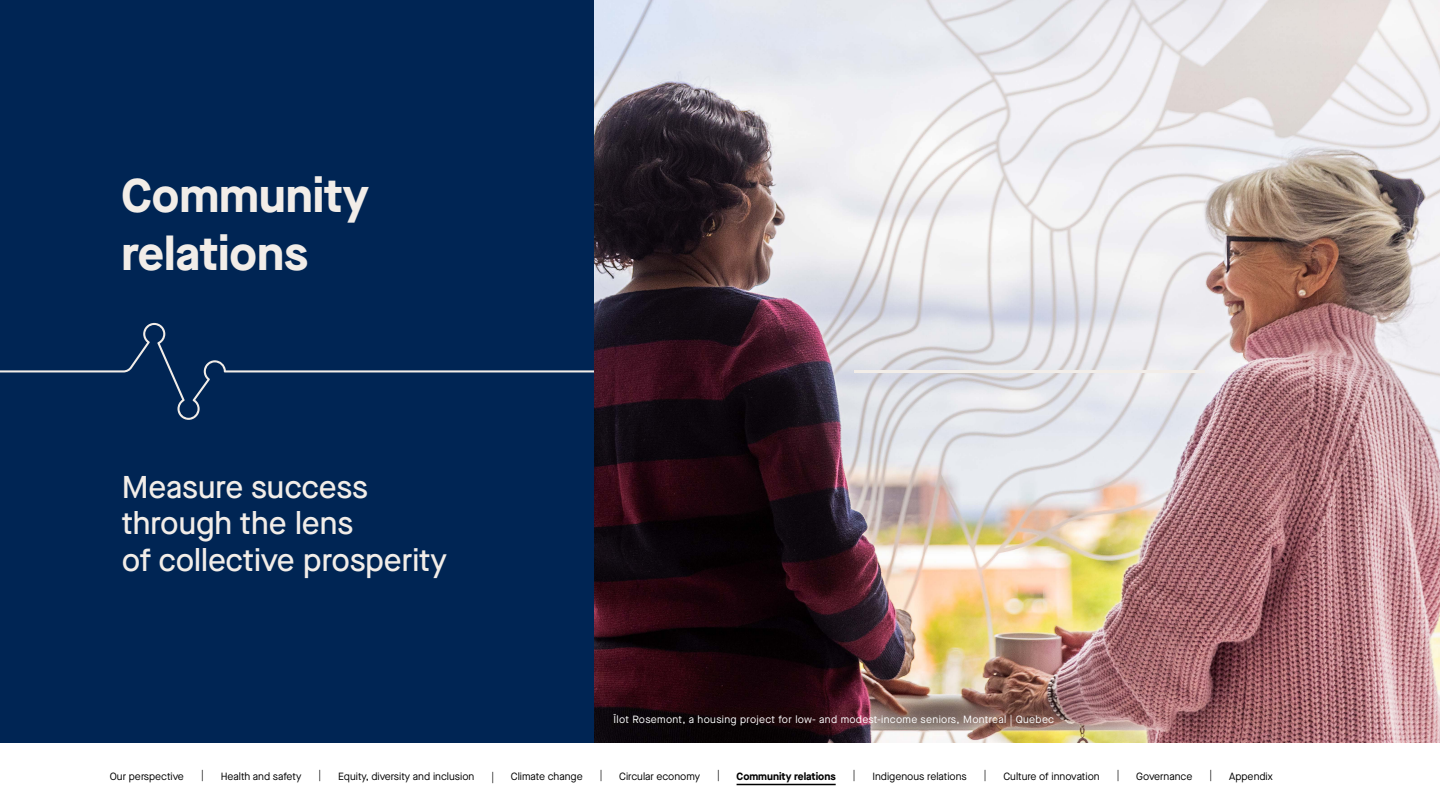
<style>
.page{position:relative;width:1440px;height:810px;background:#fff}
.page>*{position:absolute;margin:0;border:0;box-sizing:border-box;transform-origin:0 0}
.t1{font:700 47.25px/57.8px "Maison Neue";color:#f2ede8}
.t2{font:500 31.5px/36.8px "Maison Neue";color:#f2ede8}
.t3{font:10.5px "Maison Neue";color:#000}
.t4{font:10.5px "Maison Neue";letter-spacing:.03em;color:#fff}
.t5{font:700 10.5px "Maison Neue";color:#000}
</style>
<div class="page">
<div style="left:0;top:0;width:594px;height:742px;background:#002554"></div>
<svg style="left:0;top:323px;width:594px;height:97px"></svg>
<img style="left:594px;top:0;width:846px;height:742px">
<hr style="left:854px;top:370px;width:351px;height:3px;background:#f2ede8">
<hr style="left:737px;top:784px;width:99px;height:1px;background:#000">
<h1 class="t1" style="left:122px;top:165px;width:249px">Community relations</h1>
<h2 class="t2" style="left:122px;top:468px;width:327px">Measure success through the lens<br>of collective prosperity</h2>
<p class="t4" style="left:614px;top:713px;width:442px">Îlot Rosemont, a housing project for low- and modest-income seniors, Montreal | Quebec</p>
<p class="t3" style="left:110px;top:769px;width:76px">Our perspective</p>
<p class="t3" style="left:201px;top:768px;width:4px">|</p>
<p class="t3" style="left:221px;top:769px;width:82px">Health and safety</p>
<p class="t3" style="left:319px;top:768px;width:4px">|</p>
<p class="t3" style="left:338px;top:769px;width:138px">Equity, diversity and inclusion</p>
<p class="t3" style="left:491px;top:769px;width:4px">|</p>
<p class="t3" style="left:511px;top:769px;width:73px">Climate change</p>
<p class="t3" style="left:600px;top:768px;width:4px">|</p>
<p class="t3" style="left:619px;top:769px;width:82px">Circular economy</p>
<p class="t3" style="left:717px;top:768px;width:4px">|</p>
<p class="t5" style="left:737px;top:769px;width:101px">Community relations</p>
<p class="t3" style="left:853px;top:768px;width:4px">|</p>
<p class="t3" style="left:872px;top:769px;width:96px">Indigenous relations</p>
<p class="t3" style="left:984px;top:768px;width:4px">|</p>
<p class="t3" style="left:1003px;top:769px;width:98px">Culture of innovation</p>
<p class="t3" style="left:1117px;top:768px;width:4px">|</p>
<p class="t3" style="left:1136px;top:769px;width:58px">Governance</p>
<p class="t3" style="left:1209px;top:768px;width:4px">|</p>
<p class="t3" style="left:1229px;top:769px;width:45px">Appendix</p>
</div>
